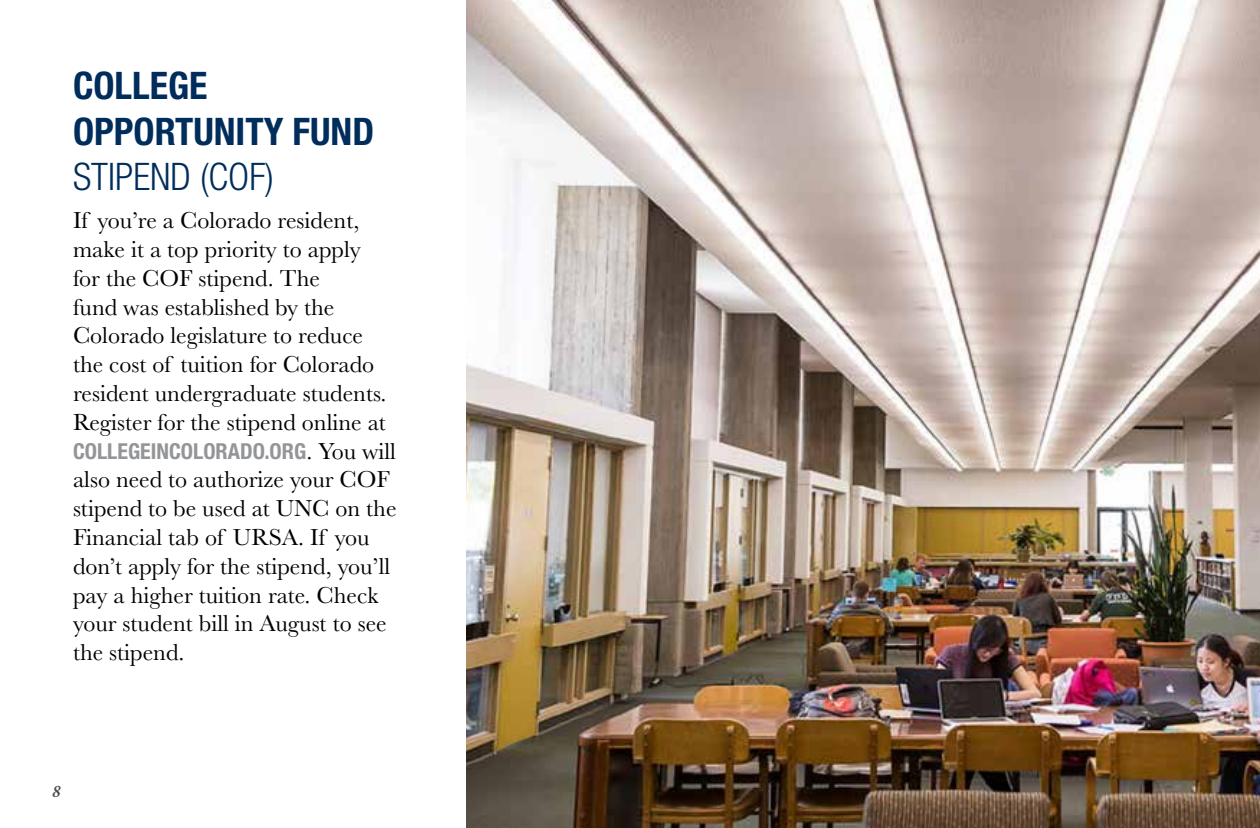
<style>
.page{position:relative;width:1260px;height:828px;background:#fff}
.page>*{position:absolute;margin:0;border:0;box-sizing:border-box;transform-origin:0 0}
.t1{font:700 condensed 38px/45.6px "Helvetica Neue LT Std";color:#002d5b}
.t2{font:300 condensed 38px "Helvetica Neue LT Std";color:#002d5b}
.t3{font:24px/28.8px "Baskerville";color:#000}
.t4{font:700 condensed 22px "Helvetica Neue LT Std";color:#939598}
.t5{font:italic 600 18px "Crimson";color:#4d4d4f}
.s1{font-family:"Baskerville";font-weight:400;font-stretch:normal;font-size:24px;color:#000}
</style>
<div class="page">
<img style="left:467px;top:0;width:793px;height:828px">
<h1 class="t1" style="left:73px;top:62px;width:303px">COLLEGE<br>OPPORTUNITY FUND</h1>
<h1 class="t2" style="left:73px;top:155px;width:203px">STIPEND (COF)</h1>
<p class="t3" style="left:73px;top:206px;width:315px">If you’re a Colorado resident, make it a top priority to apply for the COF stipend. The<br>fund was established by the<br>Colorado legislature to reduce the cost of tuition for Colorado resident undergraduate students.<br>Register for the stipend online at</p>
<p class="t4" style="left:73px;top:437px;width:324px">COLLEGEINCOLORADO.ORG<span class="s1">. You will</span></p>
<p class="t3" style="left:73px;top:466px;width:325px">also need to authorize your COF stipend to be used at UNC on the<br>Financial tab of URSA. If you don’t apply for the stipend, you’ll pay a higher tuition rate. Check your student bill in August to see the stipend.</p>
<p class="t5" style="left:52px;top:778px;width:15px">8</p>
</div>
